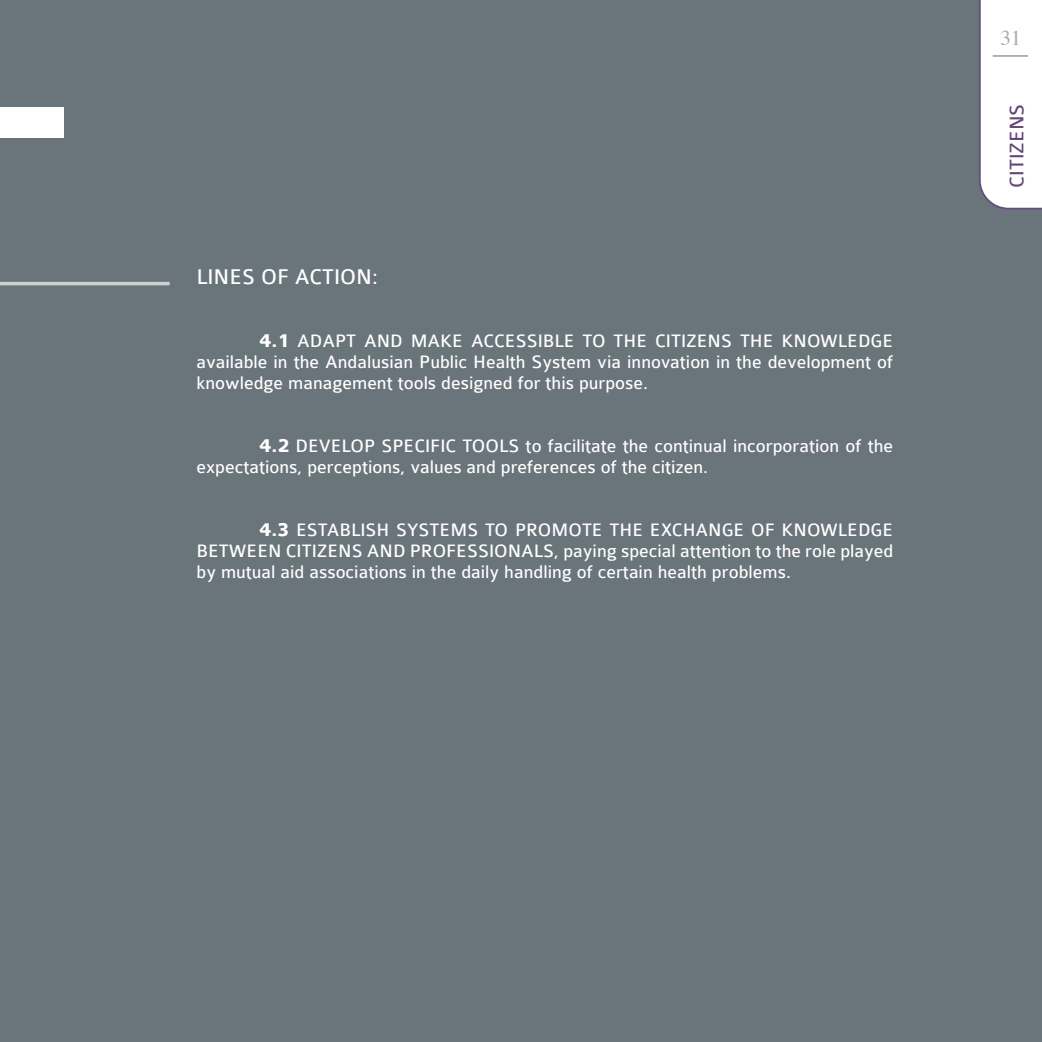
<style>
.page{position:relative;width:1042px;height:1042px;background:#6a747b}
.page>*{position:absolute;margin:0;border:0;box-sizing:border-box;transform-origin:0 0}
.contenidos_en_blanco{font:22.75px "Colaborate";color:#fff}
.t1{font:21px "Colaborate";color:#664775}
.t2{font:21px "Times";color:#a8a9ad}
.contenidos_negro{font:19.25px/21px "Colaborate";color:#fff}
.contenidos_en_blanco-2{font:19.25px/21px "Colaborate";color:#fff;text-align:justify}
.s1{font-weight:700;font-size:21px}
</style>
<div class="page">
<div style="left:979px;top:0;width:63px;height:209px;background:#fff"></div>
<hr style="left:992px;top:55px;width:36px;height:2px;background:#a8a9ad">
<div style="left:0;top:107px;width:63px;height:31px;background:#fff"></div>
<hr style="left:0;top:282px;width:170px;height:3px;background:#ccd2d1">
<p class="contenidos_en_blanco" style="left:196px;top:265px;width:183px">LINES OF ACTION:</p>
<p class="contenidos_en_blanco-2" style="left:196px;top:331px;width:698px;text-indent:63px"><span class="s1">4.1</span> ADAPT AND MAKE ACCESSIBLE TO THE CITIZENS THE KNOWLEDGE available in the Andalusian Public Health System via innovation in the development of knowledge management tools designed for this purpose.</p>
<p class="contenidos_negro" style="left:196px;top:436px;width:698px;text-indent:63px"><span class="s1">4.2</span> DEVELOP SPECIFIC TOOLS to facilitate the continual incorporation of the expectations, perceptions, values and preferences of the citizen.</p>
<p class="contenidos_negro" style="left:196px;top:520px;width:698px;text-align:justify;text-indent:63px"><span class="s1">4.3</span> ESTABLISH SYSTEMS TO PROMOTE THE EXCHANGE OF KNOWLEDGE BETWEEN CITIZENS AND PROFESSIONALS, paying special attention to the role played by mutual aid associations in the daily handling of certain health problems.</p>
<p class="t2" style="left:1000px;top:18px;width:22px">31</p>
<p class="t1" style="left:1006px;top:188px;width:85px;rotate:-90deg">CITIZENS</p>
</div>
